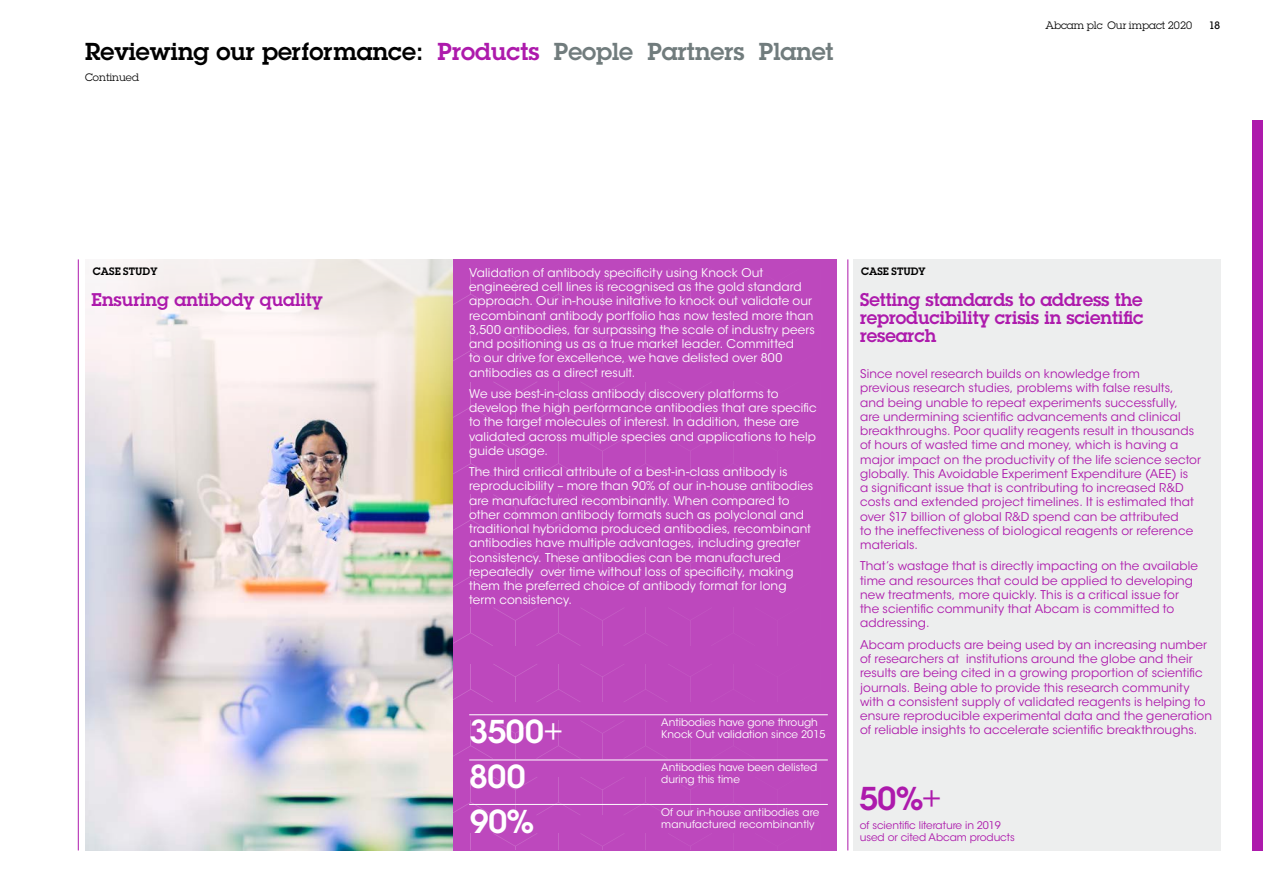
<style>
.page{position:relative;width:1263px;height:893px;background:#fff}
.page>*{position:absolute;margin:0;border:0;box-sizing:border-box;transform-origin:0 0}
.t1{font:600 32.4px/44.8px "Lubalin Graph Std";letter-spacing:-.005em;color:#fff}
.t2{font:600 32.4px "Lubalin Graph Std";color:#ad1aac}
.t3{font:600 24px "Lubalin Graph Std";color:#000}
.t4{font:600 18px/18px "Lubalin Graph Std";letter-spacing:-.005em;color:#ad1aac;text-align:justify}
.t5{font:12px/14.2px "ITC Avant Garde Std";letter-spacing:.01em;color:#ad1aac}
.t6{font:12px/14.2px "ITC Avant Garde Std";letter-spacing:.01em;color:#fff}
.t7{font:10.5px/12px "ITC Avant Garde Std";color:#fff}
.t8{font:10.5px/12px "ITC Avant Garde Std";letter-spacing:-.005em;color:#ad1aac}
.t9{font:10.5px "Lubalin Graph Std";letter-spacing:.005em;color:#000}
.t10{font:600 10.5px "Lubalin Graph Std";letter-spacing:.005em;color:#000}
.t11{font:500 10.5px "Lubalin Graph Std";color:#000}
.s1{color:#ad1aac}
.s2{color:#717c7d}
.s3{font-weight:400}
</style>
<div class="page">
<div style="left:1252px;top:120px;width:11px;height:730px;background:#ad1aac"></div>
<div style="left:853px;top:259px;width:367px;height:591px;background:#edeeee"></div>
<div style="left:452px;top:259px;width:384px;height:591px;background:#bd48bd"></div>
<svg style="left:470px;top:833px;width:1px;height:17px"></svg>
<svg style="left:582px;top:834px;width:41px;height:16px"></svg>
<svg style="left:645px;top:833px;width:1px;height:17px"></svg>
<svg style="left:493px;top:833px;width:44px;height:17px"></svg>
<svg style="left:558px;top:833px;width:1px;height:17px"></svg>
<svg style="left:452px;top:777px;width:375px;height:38px"></svg>
<svg style="left:452px;top:720px;width:239px;height:39px"></svg>
<svg style="left:452px;top:663px;width:239px;height:39px"></svg>
<svg style="left:452px;top:607px;width:239px;height:39px"></svg>
<svg style="left:452px;top:551px;width:239px;height:39px"></svg>
<svg style="left:452px;top:494px;width:239px;height:39px"></svg>
<svg style="left:452px;top:438px;width:239px;height:39px"></svg>
<svg style="left:452px;top:381px;width:239px;height:39px"></svg>
<svg style="left:452px;top:325px;width:239px;height:39px"></svg>
<svg style="left:452px;top:268px;width:239px;height:39px"></svg>
<img style="left:85px;top:446px;width:367px;height:404px">
<svg style="left:85px;top:259px;width:367px;height:187px;fill:#f4ecea"></svg>
<hr style="left:469px;top:714px;width:359px;height:1px;background:#fff">
<hr style="left:469px;top:760px;width:359px;height:1px;background:#fff">
<hr style="left:469px;top:804px;width:359px;height:1px;background:#fff">
<hr style="left:847px;top:259px;width:1px;height:591px;background:#ad1aac">
<hr style="left:78px;top:259px;width:1px;height:591px;background:#ad1aac">
<h2 class="t3" style="left:85px;top:35px;width:750px">Reviewing our performance: <span class="s1">Products</span> <span class="s2">People Partners Planet</span></h2>
<p class="t9" style="left:85px;top:71px;width:55px">Continued</p>
<p class="t9" style="left:1045px;top:18px;width:148px">Abcam plc Our impact 2020</p>
<p class="t11" style="left:1209px;top:18px;width:13px">18</p>
<p class="t6" style="left:469px;top:265px;width:347px">Validation of antibody specificity using Knock Out engineered cell lines is recognised as the gold standard approach. Our in-house initative to knock out validate our recombinant antibody portfolio has now tested more than 3,500 antibodies, far surpassing the scale of industry peers and positioning us as a true market leader. Committed<br>to our drive for excellence, we have delisted over 800 antibodies as a direct result.</p>
<p class="t6" style="left:469px;top:387px;width:349px">We use best-in-class antibody discovery platforms to develop the high performance antibodies that are specific to the target molecules of interest. In addition, these are validated across multiple species and applications to help guide usage.</p>
<p class="t6" style="left:469px;top:465px;width:346px">The third critical attribute of a best-in-class antibody is reproducibility – more than 90% of our in-house antibodies are manufactured recombinantly. When compared to other common antibody formats such as polyclonal and traditional hybridoma produced antibodies, recombinant antibodies have multiple advantages, including greater consistency. These antibodies can be manufactured repeatedly over time without loss of specificity, making them the preferred choice of antibody format for long term consistency.</p>
<p class="t10" style="left:93px;top:265px;width:66px">CASE STUDY</p>
<p class="t10" style="left:861px;top:265px;width:66px">CASE STUDY</p>
<h3 class="t4" style="left:860px;top:291px;width:285px">Setting standards to address the reproducibility crisis in scientific research</h3>
<p class="t5" style="left:860px;top:367px;width:342px">Since novel research builds on knowledge from<br>previous research studies, problems with false results,<br>and being unable to repeat experiments successfully,<br>are undermining scientific advancements and clinical breakthroughs. Poor quality reagents result in thousands of hours of wasted time and money, which is having a major impact on the productivity of the life science sector globally. This Avoidable Experiment Expenditure (AEE) is<br>a significant issue that is contributing to increased R&amp;D costs and extended project timelines. It is estimated that over $17 billion of global R&amp;D spend can be attributed<br>to the ineffectiveness of biological reagents or reference materials.</p>
<p class="t5" style="left:860px;top:559px;width:339px">That’s wastage that is directly impacting on the available time and resources that could be applied to developing new treatments, more quickly. This is a critical issue for the scientific community that Abcam is committed to addressing.</p>
<p class="t5" style="left:860px;top:637px;width:354px">Abcam products are being used by an increasing number of researchers at institutions around the globe and their results are being cited in a growing proportion of scientific journals. Being able to provide this research community with a consistent supply of validated reagents is helping to ensure reproducible experimental data and the generation of reliable insights to accelerate scientific breakthroughs.</p>
<h3 class="t4" style="left:92px;top:291px;width:233px">Ensuring antibody quality</h3>
<h1 class="t1" style="left:469px;top:709px;width:97px">3500<span class="s3">+<br></span>800<br>90%</h1>
<p class="t7" style="left:661px;top:717px;width:166px">Antibodies have gone through<br>Knock Out validation since 2015</p>
<p class="t7" style="left:661px;top:761px;width:157px">Antibodies have been delisted during this time</p>
<p class="t7" style="left:661px;top:806px;width:160px">Of our in-house antibodies are manufactured recombinantly</p>
<h1 class="t2" style="left:859px;top:777px;width:85px">50%<span class="s3">+</span></h1>
<p class="t8" style="left:860px;top:819px;width:157px">of scientific literature in 2019 used or cited Abcam products</p>
</div>
